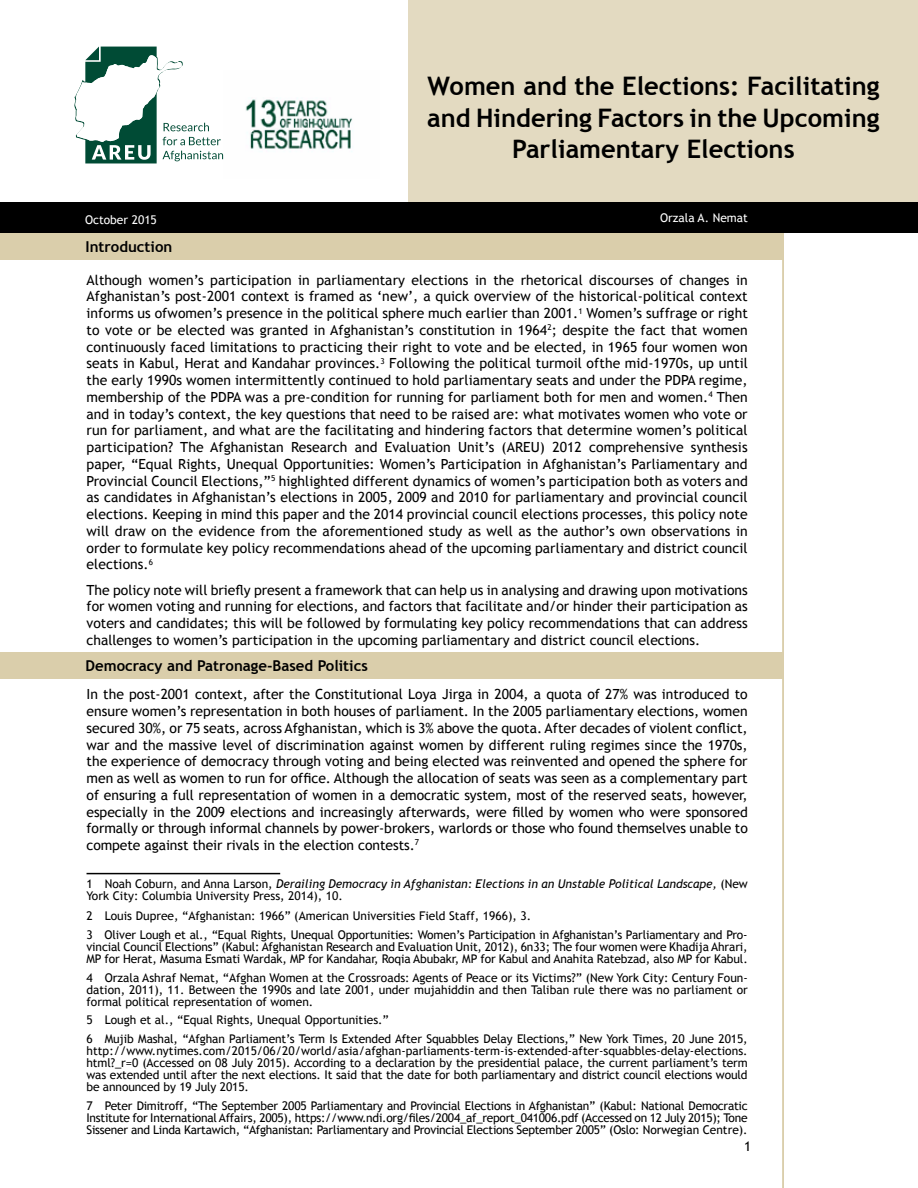
<style>
.page{position:relative;width:918px;height:1188px;background:#fff}
.page>*{position:absolute;margin:0;border:0;box-sizing:border-box;transform-origin:0 0}
.t1{font:700 25.5px/31.5px "Trebuchet MS";color:#000;text-align:center}
.t2{font:700 15px "Trebuchet MS";color:#000}
.t3{font:13.95px/16.8px "Trebuchet MS";color:#000;text-align:justify}
.t4{font:13.5px "Trebuchet MS";color:#000}
.t5{font:12px/12px "Trebuchet MS";letter-spacing:-.01em;color:#000}
.t6{font:12px "Trebuchet MS";color:#fff}
.s1{font-style:italic}
</style>
<div class="page">
<hr style="left:782px;top:0;width:2px;height:1188px;background:#daceab">
<div style="left:0;top:0;width:918px;height:203px;background:#e3dac1"></div>
<div style="left:0;top:0;width:408px;height:221px;background:#fff"></div>
<img style="left:223px;top:99px;width:130px;height:60px">
<div style="left:0;top:202px;width:918px;height:31px;background:#000"></div>
<svg style="left:74px;top:47px;width:149px;height:116px"></svg>
<div style="left:0;top:233px;width:783px;height:26px;background:#daceab"></div>
<div style="left:0;top:652px;width:783px;height:27px;background:#daceab"></div>
<hr style="left:87px;top:873px;width:193px;height:1px;background:#000">
<h1 class="t1" style="left:427px;top:70px;width:454px">Women and the Elections: Facilitating and Hindering Factors in the Upcoming<br>Parliamentary Elections</h1>
<p class="t6" style="left:85px;top:213px;width:73px">October 2015</p>
<p class="t6" style="left:660px;top:211px;width:89px">Orzala A. Nemat</p>
<p class="t2" style="left:86px;top:237px;width:88px">Introduction</p>
<p class="t3" style="left:87px;top:272px;width:663px">Although women’s participation in parliamentary elections in the rhetorical discourses of changes in Afghanistan’s post-2001 context is framed as ‘new’, a quick overview of the historical-political context informs us ofwomen’s presence in the political sphere much earlier than 2001.<sup>1</sup> Women’s suffrage or right to vote or be elected was granted in Afghanistan’s constitution in 1964<sup>2</sup>; despite the fact that women continuously faced limitations to practicing their right to vote and be elected, in 1965 four women won seats in Kabul, Herat and Kandahar provinces.<sup>3</sup> Following the political turmoil ofthe mid-1970s, up until the early 1990s women intermittently continued to hold parliamentary seats and under the PDPA regime, membership of the PDPA was a pre-condition for running for parliament both for men and women.<sup>4</sup> Then and in today’s context, the key questions that need to be raised are: what motivates women who vote or run for parliament, and what are the facilitating and hindering factors that determine women’s political participation? The Afghanistan Research and Evaluation Unit’s (AREU) 2012 comprehensive synthesis paper, “Equal Rights, Unequal Opportunities: Women’s Participation in Afghanistan’s Parliamentary and Provincial Council Elections,”<sup>5</sup> highlighted different dynamics of women’s participation both as voters and as candidates in Afghanistan’s elections in 2005, 2009 and 2010 for parliamentary and provincial council elections. Keeping in mind this paper and the 2014 provincial council elections processes, this policy note will draw on the evidence from the aforementioned study as well as the author’s own observations in order to formulate key policy recommendations ahead of the upcoming parliamentary and district council elections.<sup>6</sup></p>
<p class="t3" style="left:87px;top:581px;width:663px">The policy note will briefly present a framework that can help us in analysing and drawing upon motivations for women voting and running for elections, and factors that facilitate and/or hinder their participation as voters and candidates; this will be followed by formulating key policy recommendations that can address challenges to women’s participation in the upcoming parliamentary and district council elections.</p>
<p class="t2" style="left:86px;top:657px;width:284px">Democracy and Patronage-Based Politics</p>
<p class="t3" style="left:87px;top:686px;width:663px">In the post-2001 context, after the Constitutional Loya Jirga in 2004, a quota of 27% was introduced to ensure women’s representation in both houses of parliament. In the 2005 parliamentary elections, women secured 30%, or 75 seats, across Afghanistan, which is 3% above the quota. After decades of violent conflict, war and the massive level of discrimination against women by different ruling regimes since the 1970s, the experience of democracy through voting and being elected was reinvented and opened the sphere for men as well as women to run for office. Although the allocation of seats was seen as a complementary part of ensuring a full representation of women in a democratic system, most of the reserved seats, however, especially in the 2009 elections and increasingly afterwards, were filled by women who were sponsored formally or through informal channels by power-brokers, warlords or those who found themselves unable to compete against their rivals in the election contests.<sup>7</sup></p>
<p class="t5" style="left:87px;top:878px;width:663px">1 Noah Coburn, and Anna Larson, <span class="s1">Derailing Democracy in Afghanistan: Elections in an Unstable Political Landscape,</span> (New<br>York City: Columbia University Press, 2014), 10.</p>
<p class="t5" style="left:87px;top:907px;width:663px;line-height:18.8px">2 Louis Dupree, “Afghanistan: 1966” (American Universities Field Staff, 1966), 3.<br>3 Oliver Lough et al., “Equal Rights, Unequal Opportunities: Women’s Participation in Afghanistan’s Parliamentary and Pro-</p>
<p class="t5" style="left:87px;top:941px;width:663px">vincial Council Elections” (Kabul: Afghanistan Research and Evaluation Unit, 2012), 6n33; The four women were Khadija Ahrari,<br>MP for Herat, Masuma Esmati Wardak, MP for Kandahar, Roqia Abubakr, MP for Kabul and Anahita Ratebzad, also MP for Kabul.</p>
<p class="t5" style="left:87px;top:972px;width:663px;text-align:justify">4 Orzala Ashraf Nemat, “Afghan Women at the Crossroads: Agents of Peace or its Victims?” (New York City: Century Foun&shy;dation, 2011), 11. Between the 1990s and late 2001, under mujahiddin and then Taliban rule there was no parliament or formal political representation of women.</p>
<p class="t5" style="left:87px;top:1011px;width:663px;line-height:18.8px">5 Lough et al., “Equal Rights, Unequal Opportunities.”<br>6 Mujib Mashal, “Afghan Parliament’s Term Is Extended After Squabbles Delay Elections,” New York Times, 20 June 2015,</p>
<p class="t5" style="left:87px;top:1045px;width:663px;text-align:justify">http://www.nytimes.com/2015/06/20/world/asia/afghan-parliaments-term-is-extended-after-squabbles-delay-elections. html?_r=0 (Accessed on 08 July 2015). According to a declaration by the presidential palace, the current parliament’s term was extended until after the next elections. It said that the date for both parliamentary and district council elections would be announced by 19 July 2015.</p>
<p class="t5" style="left:87px;top:1100px;width:663px;text-align:justify">7 Peter Dimitroff, “The September 2005 Parliamentary and Provincial Elections in Afghanistan” (Kabul: National Democratic Institute for International Affairs, 2005), https://www.ndi.org/files/2004_af_report_041006.pdf (Accessed on 12 July 2015); Tone Sissener and Linda Kartawich, “Afghanistan: Parliamentary and Provincial Elections September 2005” (Oslo: Norwegian Centre).</p>
<p class="t4" style="left:744px;top:1139px;width:9px">1</p>
</div>
